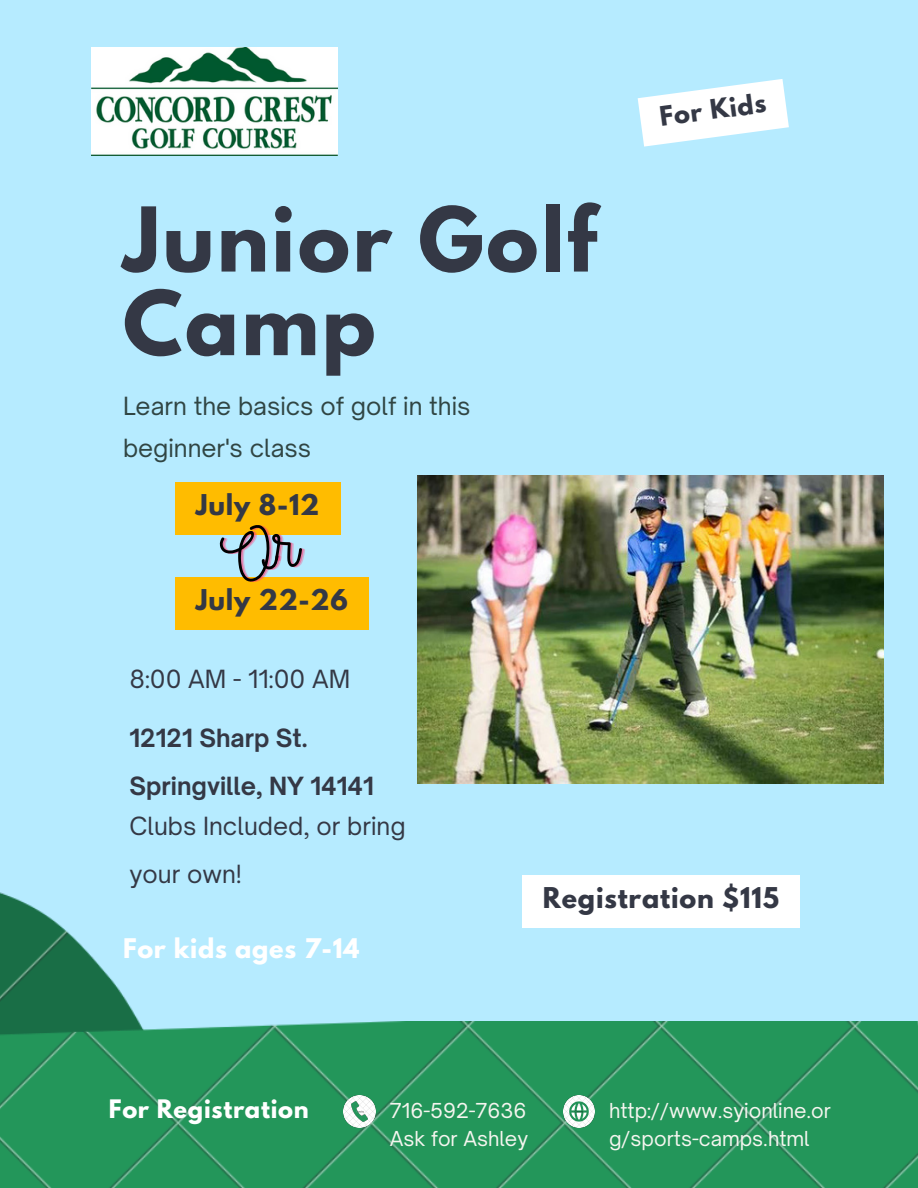
<style>
.page{position:relative;width:918px;height:1188px;background:#b6ebff}
.page>*{position:absolute;margin:0;border:0;box-sizing:border-box;transform-origin:0 0}
.t1{font:700 79.05px/83.6px "League Spartan";letter-spacing:.03em;color:#343845}
.t2{font:700 25.35px "League Spartan";letter-spacing:.03em;color:#343845}
.t3{font:24px/47.7px "Open Sauce One";color:#343845}
.t4{font:24px/41.2px "Open Sauce One";color:#304543}
.t5{font:700 24px/47.7px "Open Sauce One";color:#343845}
.t6{font:700 24px "League Spartan";letter-spacing:.03em;color:#fff}
.t7{font:700 23.85px "League Spartan";color:#343845}
.t8{font:700 22.5px "League Spartan";letter-spacing:.03em;color:#fff}
.t9{font:19.8px/27.5px "Open Sauce One";color:#f5f5ef}
</style>
<div class="page">
<img style="left:0;top:892px;width:139px;height:129px">
<img style="left:0;top:1021px;width:918px;height:167px">
<img style="left:563px;top:1096px;width:32px;height:31px">
<img style="left:344px;top:1096px;width:31px;height:31px">
<img style="left:352px;top:1101px;width:15px;height:21px">
<img style="left:92px;top:48px;width:245px;height:108px">
<img style="left:418px;top:475px;width:466px;height:308px">
<svg style="left:638px;top:79px;width:151px;height:68px"></svg>
<div style="left:175px;top:483px;width:166px;height:52px;background:#ffbc00"></div>
<div style="left:523px;top:876px;width:277px;height:52px;background:#fff"></div>
<div style="left:175px;top:577px;width:194px;height:52px;background:#ffbc00"></div>
<h4 class="t1" style="left:123px;top:208px;width:475px">Junior Golf<br>Camp</h4>
<h4 class="t4" style="left:123px;top:386px;width:349px">Learn the basics of golf in this beginner's class</h4>
<h5 class="t2" style="left:196px;top:492px;width:125px">July 8-12</h5>
<p class="t2" style="left:196px;top:587px;width:154px">July 22-26</p>
<p class="t3" style="left:129px;top:655px;width:222px">8:00 AM - 11:00 AM</p>
<p class="t5" style="left:129px;top:714px;width:246px">12121 Sharp St.<br>Springville, NY 14141</p>
<h3 class="t7" style="left:658px;top:105px;width:109px;rotate:-8deg">For Kids</h3>
<p class="t3" style="left:129px;top:802px;width:278px">Clubs Included, or bring your own!</p>
<p class="t6" style="left:123px;top:937px;width:238px">For kids ages 7-14</p>
<p class="t2" style="left:543px;top:885px;width:238px">Registration $115</p>
<h4 class="t8" style="left:109px;top:1098px;width:201px">For Registration</h4>
<h4 class="t9" style="left:390px;top:1097px;width:138px">716-592-7636</h4>
<p class="t9" style="left:390px;top:1124px;width:140px">Ask for Ashley</p>
<h6 class="t9" style="left:609px;top:1097px;width:223px">http://www.syionline.or g/sports-camps.html</h6>
</div>
